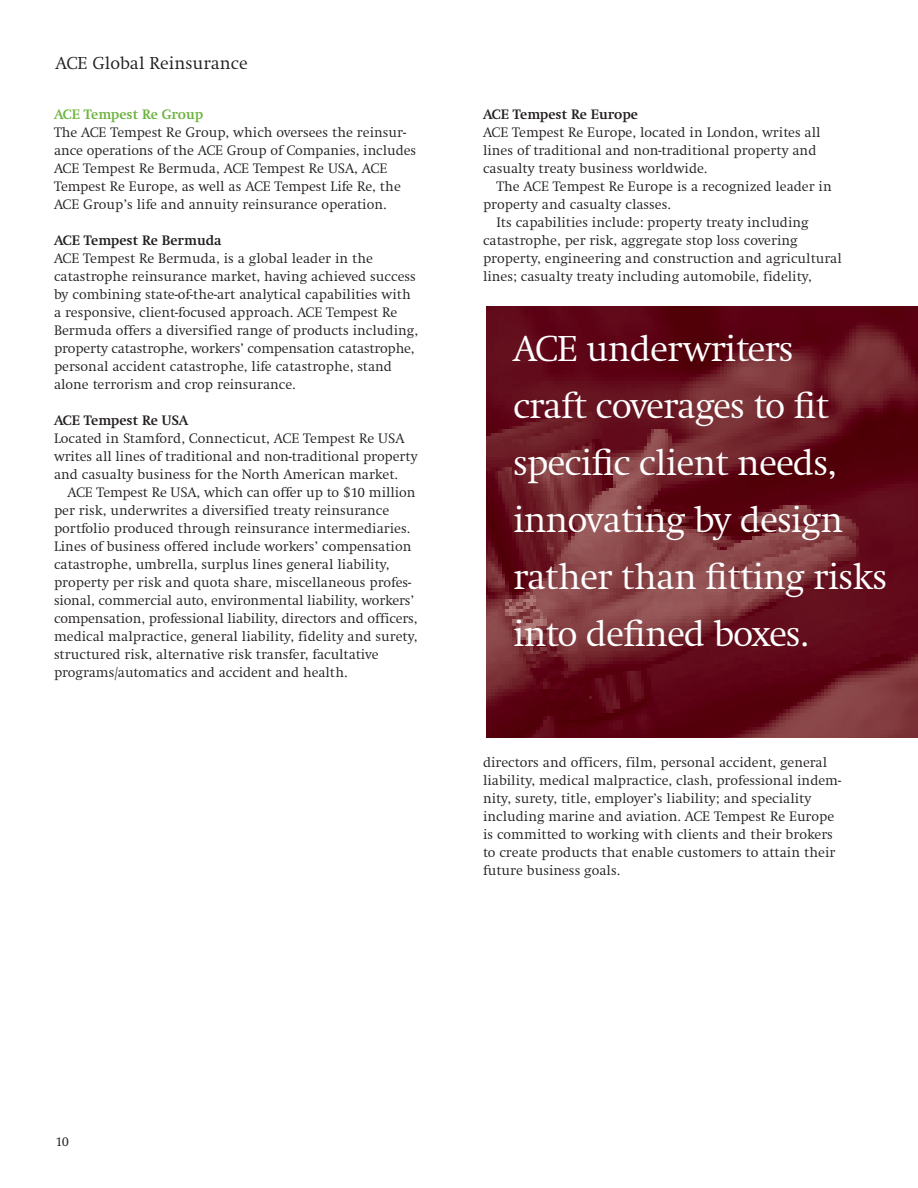
<style>
.page{position:relative;width:918px;height:1188px;background:#fff}
.page>*{position:absolute;margin:0;border:0;box-sizing:border-box;transform-origin:0 0}
.t1{font:300 37.5px/57px "Swift EF";letter-spacing:-.025em;color:#fff}
.t2{font:300 18px "Swift EF";color:#231f20}
.t3{font:300 14.25px/18px "Swift EF";color:#231f20}
.t4{font:700 14.25px "Swift EF";color:#231f20}
.t5{font:700 14.25px "Swift EF";color:#6db33f}
.t6{font:300 13.5px "Swift EF";color:#231f20}
</style>
<div class="page">
<img style="left:486px;top:306px;width:432px;height:432px">
<p class="t2" style="left:56px;top:56px;width:194px">ACE Global Reinsurance</p>
<p class="t5" style="left:54px;top:109px;width:151px">ACE Tempest Re Group</p>
<p class="t3" style="left:54px;top:124px;width:364px">The ACE Tempest Re Group, which oversees the reinsur&shy;ance operations of the ACE Group of Companies, includes ACE Tempest Re Bermuda, ACE Tempest Re USA, ACE Tempest Re Europe, as well as ACE Tempest Life Re, the ACE Group’s life and annuity reinsurance operation.</p>
<p class="t4" style="left:54px;top:235px;width:169px">ACE Tempest Re Bermuda</p>
<p class="t3" style="left:54px;top:250px;width:366px">ACE Tempest Re Bermuda, is a global leader in the catastrophe reinsurance market, having achieved success by combining state-of-the-art analytical capabilities with a responsive, client-focused approach. ACE Tempest Re Bermuda offers a diversified range of products including, property catastrophe, workers’ compensation catastrophe, personal accident catastrophe, life catastrophe, stand alone terrorism and crop reinsurance.</p>
<p class="t4" style="left:54px;top:415px;width:136px">ACE Tempest Re USA</p>
<p class="t3" style="left:54px;top:430px;width:365px">Located in Stamford, Connecticut, ACE Tempest Re USA writes all lines of traditional and non-traditional property and casualty business for the North American market.</p>
<p class="t3" style="left:54px;top:484px;width:365px;text-indent:14px">ACE Tempest Re USA, which can offer up to $10 million per risk, underwrites a diversified treaty reinsurance portfolio produced through reinsurance intermediaries.<br>Lines of business offered include workers’ compensation catastrophe, umbrella, surplus lines general liability, property per risk and quota share, miscellaneous profes&shy;sional, commercial auto, environmental liability, workers’ compensation, professional liability, directors and officers, medical malpractice, general liability, fidelity and surety, structured risk, alternative risk transfer, facultative programs/automatics and accident and health.</p>
<p class="t4" style="left:483px;top:109px;width:156px">ACE Tempest Re Europe</p>
<p class="t3" style="left:483px;top:124px;width:339px">ACE Tempest Re Europe, located in London, writes all lines of traditional and non-traditional property and casualty treaty business worldwide.</p>
<p class="t3" style="left:497px;top:178px;width:337px">The ACE Tempest Re Europe is a recognized leader in</p>
<p class="t3" style="left:483px;top:196px;width:189px">property and casualty classes.</p>
<p class="t3" style="left:497px;top:214px;width:314px">Its capabilities include: property treaty including</p>
<p class="t3" style="left:483px;top:232px;width:316px">catastrophe, per risk, aggregate stop loss covering</p>
<p class="t3" style="left:483px;top:250px;width:360px">property, engineering and construction and agricultural</p>
<p class="t3" style="left:483px;top:268px;width:330px">lines; casualty treaty including automobile, fidelity,</p>
<h1 class="t1" style="left:513px;top:324px;width:376px">ACE underwriters<br>craft coverages to fit specific client needs, innovating by design rather than fitting risks into defined boxes.</h1>
<p class="t3" style="left:483px;top:754px;width:360px">directors and officers, film, personal accident, general liability, medical malpractice, clash, professional indem&shy;nity, surety, title, employer’s liability; and speciality including marine and aviation. ACE Tempest Re Europe is committed to working with clients and their brokers to create products that enable customers to attain their future business goals.</p>
<p class="t6" style="left:56px;top:1136px;width:15px">10</p>
</div>
